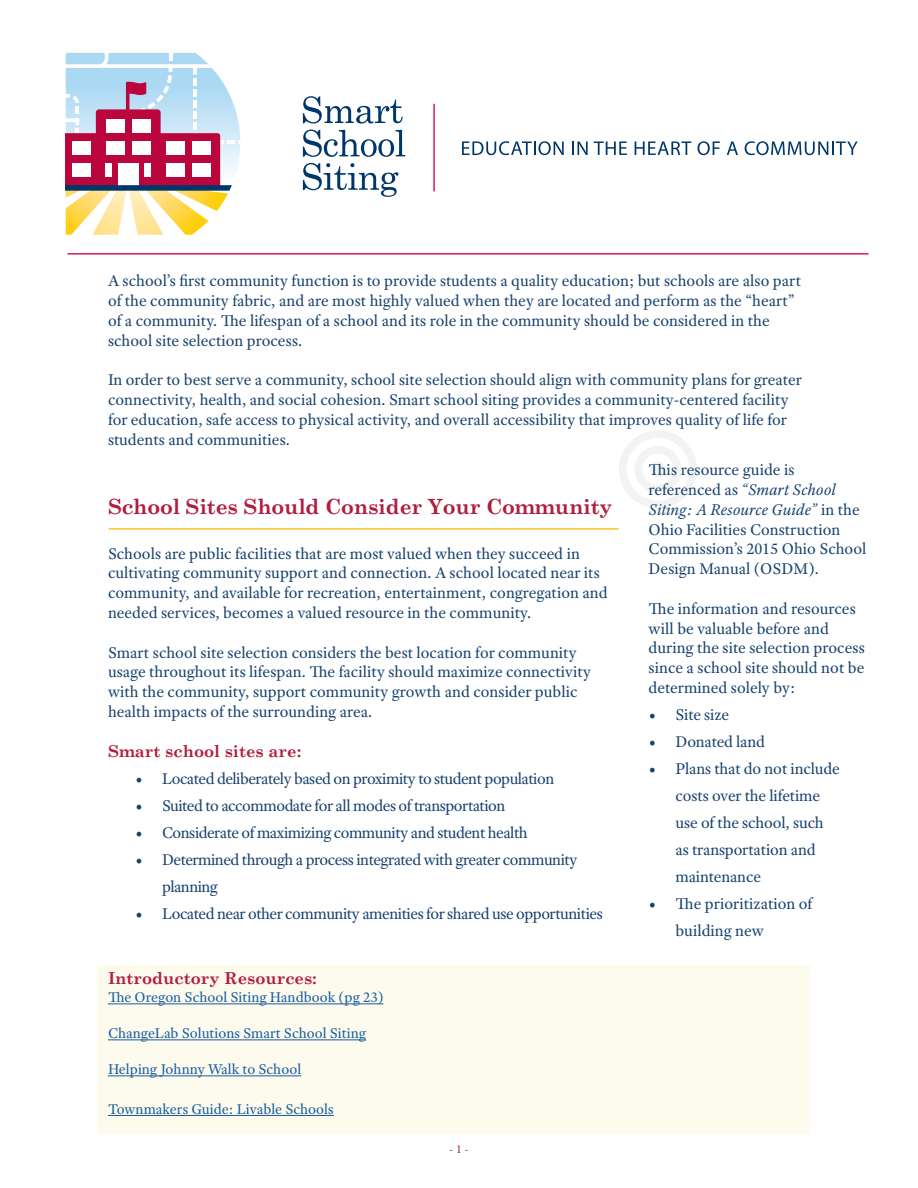
<style>
.page{position:relative;width:918px;height:1188px;background:#fff}
.page>*{position:absolute;margin:0;border:0;box-sizing:border-box;transform-origin:0 0}
.t1{font:700 21px "Century Schoolbook";letter-spacing:-.01em;color:#b11e3e}
.t2{font:16.5px/19.8px "Adobe Text Pro";color:#17426e}
.t3{font:16.5px/27px "Adobe Text Pro";letter-spacing:-.03em;color:#17426e}
.t4{font:700 16.5px "Century Schoolbook";color:#b11e3e}
.t5{font:15px "Adobe Text Pro";color:#175d9e}
.t6{font:12px "Minion Pro";color:#b11e3e}
.s1{font-style:italic}
</style>
<div class="page">
<div style="left:97px;top:966px;width:713px;height:168px;background:#fdfaee"></div>
<svg style="left:619px;top:431px;width:78px;height:77px"></svg>
<div style="left:650px;top:461px;width:16px;height:16px;background:#f2f3f3;border-radius:50%"></div>
<hr style="left:109px;top:528px;width:510px;height:2px;background:#f6ca23">
<hr style="left:68px;top:253px;width:800px;height:2px;background:#d60f48">
<hr style="left:108px;top:1003px;width:275px;height:1px;background:#175d9e">
<hr style="left:108px;top:1039px;width:258px;height:1px;background:#175d9e">
<hr style="left:108px;top:1075px;width:193px;height:1px;background:#175d9e">
<hr style="left:108px;top:1115px;width:226px;height:1px;background:#175d9e">
<svg style="left:462px;top:141px;width:102px;height:14px"></svg>
<svg style="left:572px;top:142px;width:16px;height:13px"></svg>
<svg style="left:594px;top:142px;width:33px;height:13px"></svg>
<svg style="left:635px;top:141px;width:56px;height:14px"></svg>
<svg style="left:697px;top:141px;width:23px;height:14px"></svg>
<svg style="left:727px;top:142px;width:11px;height:13px"></svg>
<svg style="left:745px;top:141px;width:113px;height:14px"></svg>
<svg style="left:303px;top:96px;width:100px;height:28px"></svg>
<svg style="left:303px;top:130px;width:102px;height:27px"></svg>
<svg style="left:303px;top:163px;width:95px;height:34px"></svg>
<hr style="left:433px;top:104px;width:2px;height:87px;background:#d60f48">
<svg style="left:66px;top:53px;width:174px;height:182px"></svg>
<p class="t2" style="left:108px;top:271px;width:695px">A school’s first community function is to provide students a quality education; but schools are also part of the community fabric, and are most highly valued when they are located and perform as the “heart” of a community. The lifespan of a school and its role in the community should be considered in the school site selection process.</p>
<p class="t2" style="left:108px;top:370px;width:695px">In order to best serve a community, school site selection should align with community plans for greater connectivity, health, and social cohesion. Smart school siting provides a community-centered facility for education, safe access to physical activity, and overall accessibility that improves quality of life for students and communities.</p>
<p class="t1" style="left:108px;top:493px;width:506px">School Sites Should Consider Your Community</p>
<p class="t2" style="left:108px;top:543px;width:501px">Schools are public facilities that are most valued when they succeed in cultivating community support and connection. A school located near its community, and available for recreation, entertainment, congregation and needed services, becomes a valued resource in the community.</p>
<p class="t2" style="left:108px;top:642px;width:484px">Smart school site selection considers the best location for community usage throughout its lifespan. The facility should maximize connectivity with the community, support community growth and consider public health impacts of the surrounding area.</p>
<p class="t4" style="left:108px;top:741px;width:195px">Smart school sites are:</p>
<p class="t3" style="left:135px;top:765px;width:421px">• Located deliberately based on proximity to student population</p>
<p class="t3" style="left:135px;top:792px;width:372px">• Suited to accommodate for all modes of transportation</p>
<p class="t3" style="left:135px;top:819px;width:394px">• Considerate of maximizing community and student health</p>
<p class="t3" style="left:162px;top:846px;width:417px;text-indent:-27px">• Determined through a process integrated with greater community planning</p>
<p class="t3" style="left:135px;top:900px;width:469px">• Located near other community amenities for shared use opportunities</p>
<p class="t4" style="left:108px;top:968px;width:210px">Introductory Resources:</p>
<p class="t5" style="left:108px;top:988px;width:277px">The Oregon School Siting Handbook (pg 23)</p>
<p class="t5" style="left:108px;top:1024px;width:259px">ChangeLab Solutions Smart School Siting</p>
<p class="t5" style="left:108px;top:1060px;width:195px">Helping Johnny Walk to School</p>
<p class="t5" style="left:108px;top:1100px;width:227px">Townmakers Guide: Livable Schools</p>
<p class="t6" style="left:449px;top:1141px;width:21px">- 1 -</p>
<p class="t2" style="left:649px;top:460px;width:219px">This resource guide is referenced as <span class="s1">“Smart School<br>Siting: A Resource Guide”</span> in the<br>Ohio Facilities Construction<br>Commission’s 2015 Ohio School<br>Design Manual (OSDM).</p>
<p class="t2" style="left:649px;top:598px;width:218px">The information and resources will be valuable before and during the site selection process since a school site should not be determined solely by:</p>
<p class="t2" style="left:649px;top:705px;width:82px">• Site size</p>
<p class="t2" style="left:649px;top:732px;width:118px">• Donated land</p>
<p class="t2" style="left:676px;top:755px;width:166px;line-height:27px;text-indent:-27px">• Plans that do not include costs over the lifetime use of the school, such as transportation and maintenance</p>
<p class="t2" style="left:676px;top:890px;width:138px;line-height:27px;text-indent:-27px">• The prioritization of building new</p>
</div>
